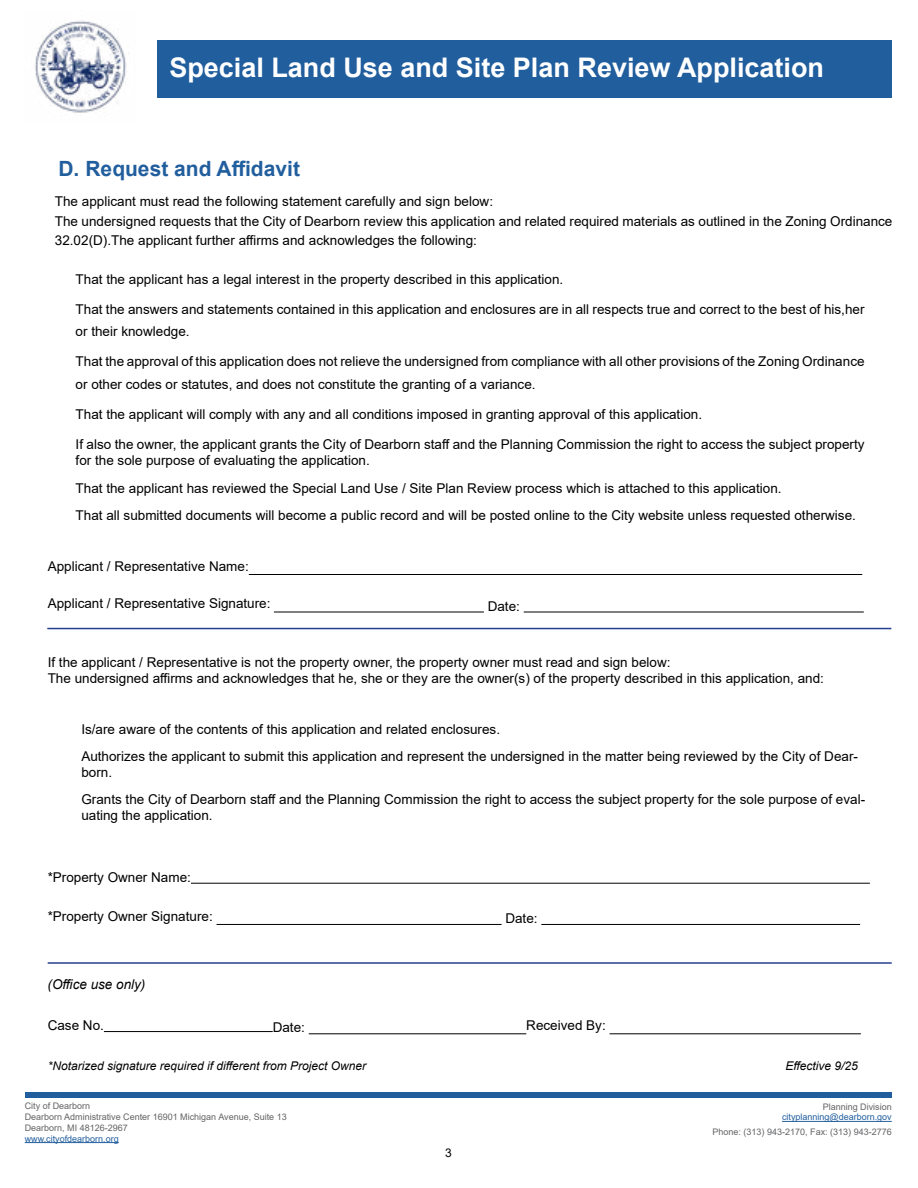
<style>
.page{position:relative;width:918px;height:1188px;background:#fff}
.page>*{position:absolute;margin:0;border:0;box-sizing:border-box;transform-origin:0 0}
.t1{font:700 27px "Arial";color:#fff}
.t2{font:700 21px "Arial";color:#215e9e}
.t3{font:13.5px/19.5px "Arial";color:#000}
.t4{font:italic 13.5px "Arial";color:#000}
.t5{font:italic 12px "Arial";color:#000}
.t6{font:12px "Arial";color:#000}
.t7{font:9px/10.8px "Arial";color:#636466}
.t8{font:9px "Arial";color:#215e9e}
</style>
<div class="page">
<div style="left:158px;top:40px;width:734px;height:58px;background:#215e9e"></div>
<hr style="left:25px;top:1142px;width:94px;height:1px;background:#215e9e">
<img style="left:35px;top:21px;width:92px;height:92px">
<div style="left:25px;top:1093px;width:867px;height:5px;background:#215e9e"></div>
<hr style="left:782px;top:1121px;width:110px;height:1px;background:#215e9e">
<hr style="left:249px;top:574px;width:613px;height:1px;background:#000">
<hr style="left:274px;top:612px;width:210px;height:1px;background:#000">
<hr style="left:524px;top:612px;width:340px;height:1px;background:#000">
<hr style="left:191px;top:883px;width:679px;height:1px;background:#000">
<hr style="left:217px;top:924px;width:285px;height:1px;background:#000">
<hr style="left:541px;top:924px;width:319px;height:1px;background:#000">
<hr style="left:104px;top:1031px;width:169px;height:1px;background:#000">
<hr style="left:309px;top:1033px;width:217px;height:1px;background:#000">
<hr style="left:610px;top:1033px;width:251px;height:1px;background:#000">
<hr style="left:48px;top:962px;width:844px;height:2px;background:#25408f">
<hr style="left:47px;top:628px;width:844px;height:1px;background:#25408f">
<h1 class="t1" style="left:169px;top:49px;width:656px">Special Land Use and Site Plan Review Application</h1>
<h2 class="t2" style="left:58px;top:154px;width:243px">D. Request and Affidavit</h2>
<p class="t3" style="left:55px;top:191px;width:839px">The applicant must read the following statement carefully and sign below:<br>The undersigned requests that the City of Dearborn review this application and related required materials as outlined in the Zoning Ordinance<br>32.02(D).The applicant further affirms and acknowledges the following:</p>
<p class="t3" style="left:76px;top:269px;width:489px">That the applicant has a legal interest in the property described in this application.</p>
<p class="t3" style="left:76px;top:298px;width:790px;line-height:22.5px">That the answers and statements contained in this application and enclosures are in all respects true and correct to the best of his,her or their knowledge.</p>
<p class="t3" style="left:76px;top:350px;width:790px;line-height:22.5px">That the approval of this application does not relieve the undersigned from compliance with all other provisions of the Zoning Ordinance or other codes or statutes, and does not constitute the granting of a variance.</p>
<p class="t3" style="left:76px;top:404px;width:628px">That the applicant will comply with any and all conditions imposed in granting approval of this application.</p>
<p class="t3" style="left:76px;top:436px;width:790px;line-height:16.2px">If also the owner, the applicant grants the City of Dearborn staff and the Planning Commission the right to access the subject property for the sole purpose of evaluating the application.</p>
<p class="t3" style="left:76px;top:479px;width:708px">That the applicant has reviewed the Special Land Use / Site Plan Review process which is attached to this application.</p>
<p class="t3" style="left:76px;top:506px;width:782px">That all submitted documents will become a public record and will be posted online to the City website unless requested otherwise.</p>
<p class="t3" style="left:48px;top:556px;width:203px">Applicant / Representative Name:</p>
<p class="t3" style="left:48px;top:594px;width:224px">Applicant / Representative Signature:</p>
<p class="t3" style="left:488px;top:596px;width:34px">Date:</p>
<p class="t3" style="left:48px;top:654px;width:778px;line-height:16.2px">If the applicant / Representative is not the property owner, the property owner must read and sign below:<br>The undersigned affirms and acknowledges that he, she or they are the owner(s) of the property described in this application, and:</p>
<p class="t3" style="left:81px;top:716px;width:778px;line-height:27px">Is/are aware of the contents of this application and related enclosures.<br>Authorizes the applicant to submit this application and represent the undersigned in the matter being reviewed by the City of Dear-</p>
<p class="t3" style="left:81px;top:759px;width:785px;line-height:27px">born.<br>Grants the City of Dearborn staff and the Planning Commission the right to access the subject property for the sole purpose of eval-</p>
<p class="t3" style="left:81px;top:806px;width:133px">uating the application.</p>
<p class="t3" style="left:48px;top:867px;width:145px">*Property Owner Name:</p>
<p class="t3" style="left:48px;top:906px;width:167px">*Property Owner Signature:</p>
<p class="t3" style="left:505px;top:908px;width:34px">Date:</p>
<p class="t4" style="left:48px;top:976px;width:99px">(Office use only)</p>
<p class="t3" style="left:48px;top:1016px;width:58px">Case No.</p>
<p class="t3" style="left:273px;top:1018px;width:34px">Date:</p>
<p class="t3" style="left:526px;top:1016px;width:81px">Received By:</p>
<p class="t5" style="left:48px;top:1058px;width:320px">*Notarized signature required if different from Project Owner</p>
<p class="t5" style="left:785px;top:1058px;width:74px">Effective 9/25</p>
<p class="t7" style="left:25px;top:1101px;width:263px">City of Dearborn<br>Dearborn Administrative Center 16901 Michigan Avenue, Suite 13<br>Dearborn, MI 48126-2967</p>
<p class="t8" style="left:25px;top:1132px;width:96px">www.cityofdearborn.org</p>
<p class="t6" style="left:445px;top:1145px;width:8px">3</p>
<p class="t7" style="left:823px;top:1101px;width:71px">Planning Division</p>
<p class="t8" style="left:782px;top:1111px;width:111px">cityplanning@dearborn.gov</p>
<p class="t7" style="left:713px;top:1126px;width:181px">Phone: (313) 943-2170, Fax: (313) 943-2776</p>
</div>
